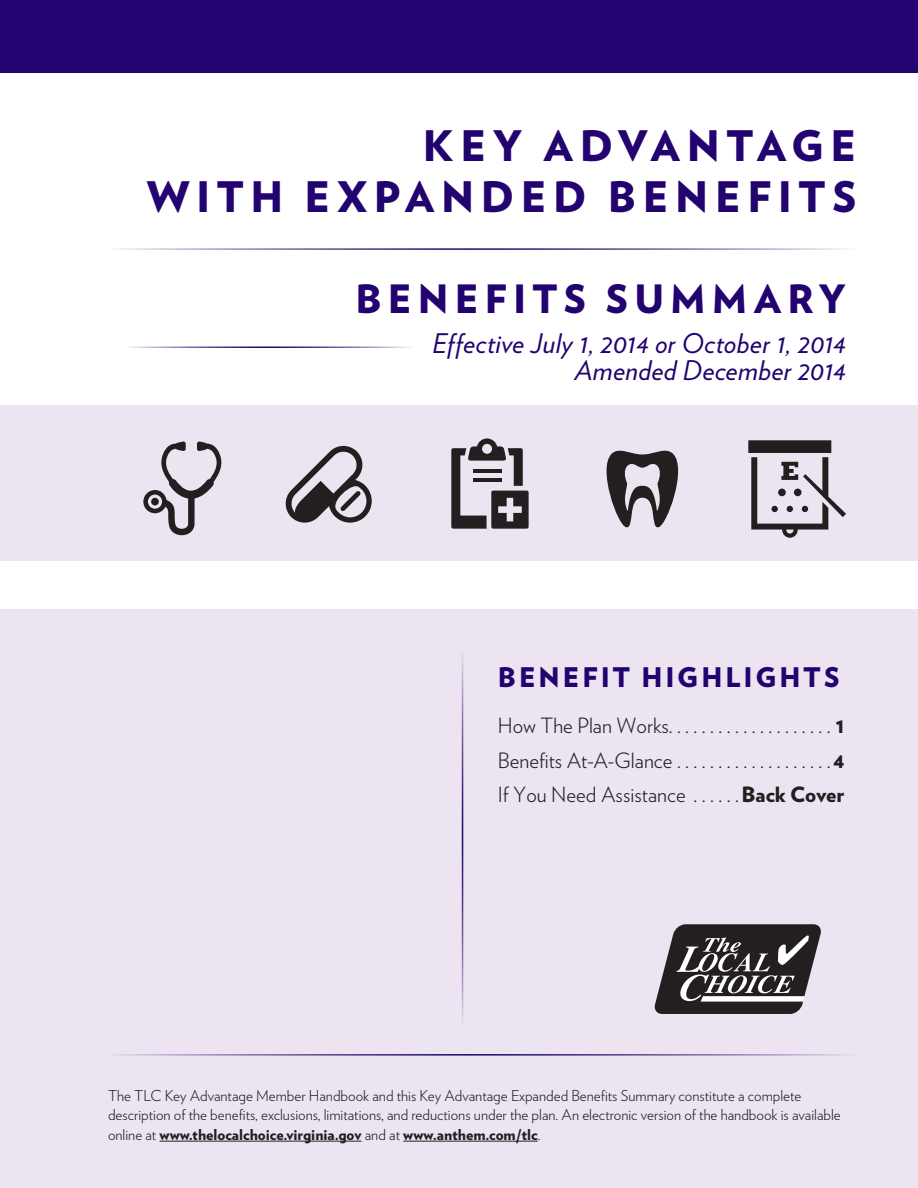
<style>
.page{position:relative;width:918px;height:1188px;background:#fff}
.page>*{position:absolute;margin:0;border:0;box-sizing:border-box;transform-origin:0 0}
.Main_Heads{font:900 42px/51px "Verlag";letter-spacing:.155em;color:#22036f;text-align:right}
.Main_Heads-2{font:900 39px "Verlag";letter-spacing:.155em;color:#22036f}
.Subheads-2{font:italic 27px/27px "Verlag";letter-spacing:.01em;color:#22036f;text-align:right}
.Subheads-2-2{font:900 27px "Verlag";letter-spacing:.11em;color:#22036f}
.t1{font:300 21px "Verlag";color:#231f20}
.t2{font:300 15px/19.5px "Verlag";color:#231f20}
.s1{font-weight:900}
</style>
<div class="page">
<div style="left:0;top:609px;width:918px;height:579px;background:#ece4f0"></div>
<div style="left:0;top:405px;width:918px;height:156px;background:#ece4f0"></div>
<hr style="left:160px;top:1141px;width:202px;height:1px;background:#231f20">
<hr style="left:403px;top:1141px;width:135px;height:1px;background:#231f20">
<svg style="left:654px;top:924px;width:167px;height:90px;background:#605c5e"></svg>
<hr style="left:462px;top:651px;width:1px;height:378px;background:#fff">
<div style="left:0;top:0;width:918px;height:72px;background:#22036f"></div>
<svg style="left:143px;top:441px;width:79px;height:94px"></svg>
<div style="left:151px;top:498px;width:8px;height:8px;background:#231f20;border-radius:50%"></div>
<svg style="left:285px;top:446px;width:87px;height:77px"></svg>
<svg style="left:606px;top:450px;width:73px;height:77px"></svg>
<svg style="left:748px;top:440px;width:98px;height:98px"></svg>
<svg style="left:451px;top:438px;width:78px;height:91px"></svg>
<hr style="left:473px;top:469px;width:28px;height:4px;background:#231f20">
<hr style="left:473px;top:478px;width:28px;height:4px;background:#231f20">
<hr style="left:108px;top:1054px;width:754px;height:2px;background:#fff">
<p class="Main_Heads" style="left:147px;top:118px;width:711px">KEY ADVANTAGE<br>WITH EXPANDED BENEFITS</p>
<p class="Main_Heads-2" style="left:355px;top:267px;width:492px">BENEFITS SUMMARY</p>
<p class="Subheads-2" style="left:432px;top:329px;width:415px">Effective July 1, 2014 or October 1, 2014<br>Amended December 2014</p>
<p class="Subheads-2-2" style="left:498px;top:655px;width:343px">BENEFIT HIGHLIGHTS</p>
<p class="t1" style="left:498px;top:710px;width:348px">How The Plan Works . . . . . . . . . . . . . . . . . . . . <span class="s1">1</span></p>
<p class="t1" style="left:498px;top:745px;width:348px">Benefits At-A-Glance...................<span class="s1">4</span></p>
<p class="t1" style="left:498px;top:779px;width:348px">If You Need Assistance . . . . . <span class="s1">Back Cover</span></p>
<p class="t2" style="left:108px;top:1085px;width:734px">The TLC Key Advantage Member Handbook and this Key Advantage Expanded Benefits Summary constitute a complete description of the benefits, exclusions, limitations, and reductions under the plan. An electronic version of the handbook is available online at <span class="s1">www.thelocalchoice.virginia.gov</span> and at <span class="s1">www.anthem.com/tlc</span>.</p>
</div>
